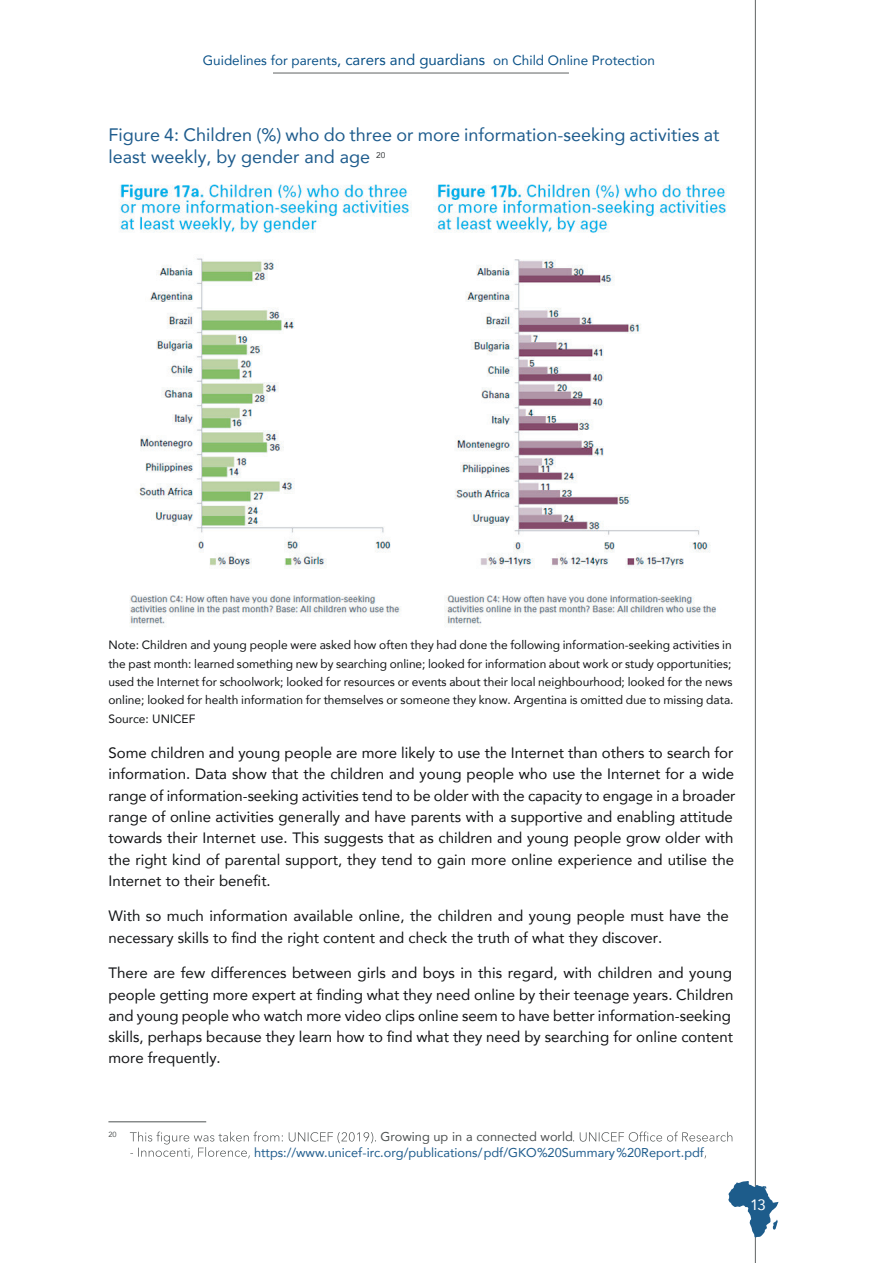
<style>
.page{position:relative;width:893px;height:1263px;background:#fff}
.page>*{position:absolute;margin:0;border:0;box-sizing:border-box;transform-origin:0 0}
.t1{font:18px/21.6px "Avenir";color:#1e5c8d}
.t2{font:15px/21.3px "Avenir";color:#111315}
.t3{font:15px "Avenir";color:#fff}
.t4{font:13.5px "Avenir";color:#0b5288}
.t5{font:12.75px "Avenir";color:#1e5c8d}
.t6{font:12.75px "Avenir";color:#4e5252}
.t7{font:12px/18.3px "Avenir";color:#111315}
.t8{font:7.5px "Avenir";color:#4e5252}
.s1{font-size:15px}
</style>
<div class="page">
<hr style="left:755px;top:0;width:1px;height:1263px;background:#5f6363">
<hr style="left:273px;top:73px;width:296px;height:1px;background:#5f6363">
<img style="left:119px;top:184px;width:608px;height:443px">
<hr style="left:108px;top:1121px;width:98px;height:1px;background:#4e5252">
<svg style="left:573px;top:1131px;width:159px;height:10px"></svg>
<svg style="left:130px;top:1131px;width:246px;height:27px"></svg>
<svg style="left:728px;top:1181px;width:50px;height:56px"></svg>
<p class="t4" style="left:203px;top:49px;width:454px">Guidelines for parents<span class="s1">, carers and guardians</span> on Child Online Protection</p>
<p class="t1" style="left:108px;top:124px;width:612px">Figure 4: Children (%) who do three or more information-seeking activities at least weekly, by gender and age <sup>20</sup></p>
<p class="t7" style="left:108px;top:636px;width:627px">Note: Children and young people were asked how often they had done the following information-seeking activities in the past month: learned something new by searching online; looked for information about work or study opportunities; used the Internet for schoolwork; looked for resources or events about their local neighbourhood; looked for the news online; looked for health information for themselves or someone they know. Argentina is omitted due to missing data.<br>Source: UNICEF</p>
<p class="t2" style="left:108px;top:742px;width:628px">Some children and young people are more likely to use the Internet than others to search for information. Data show that the children and young people who use the Internet for a wide range of information-seeking activities tend to be older with the capacity to engage in a broader range of online activities generally and have parents with a supportive and enabling attitude towards their Internet use. This suggests that as children and young people grow older with the right kind of parental support, they tend to gain more online experience and utilise the Internet to their benefit.</p>
<p class="t2" style="left:108px;top:905px;width:622px">With so much information available online, the children and young people must have the necessary skills to find the right content and check the truth of what they discover.</p>
<p class="t2" style="left:108px;top:962px;width:627px">There are few differences between girls and boys in this regard, with children and young people getting more expert at finding what they need online by their teenage years. Children and young people who watch more video clips online seem to have better information-seeking skills, perhaps because they learn how to find what they need by searching for online content more frequently.</p>
<p class="t8" style="left:108px;top:1128px;width:10px">20</p>
<p class="t6" style="left:380px;top:1127px;width:194px">Growing up in a connected world</p>
<p class="t5" style="left:254px;top:1142px;width:451px">https://www.unicef-irc.org/publications/pdf/GKO%20Summary%20Report.pdf</p>
<p class="t3" style="left:750px;top:1192px;width:17px">13</p>
</div>
